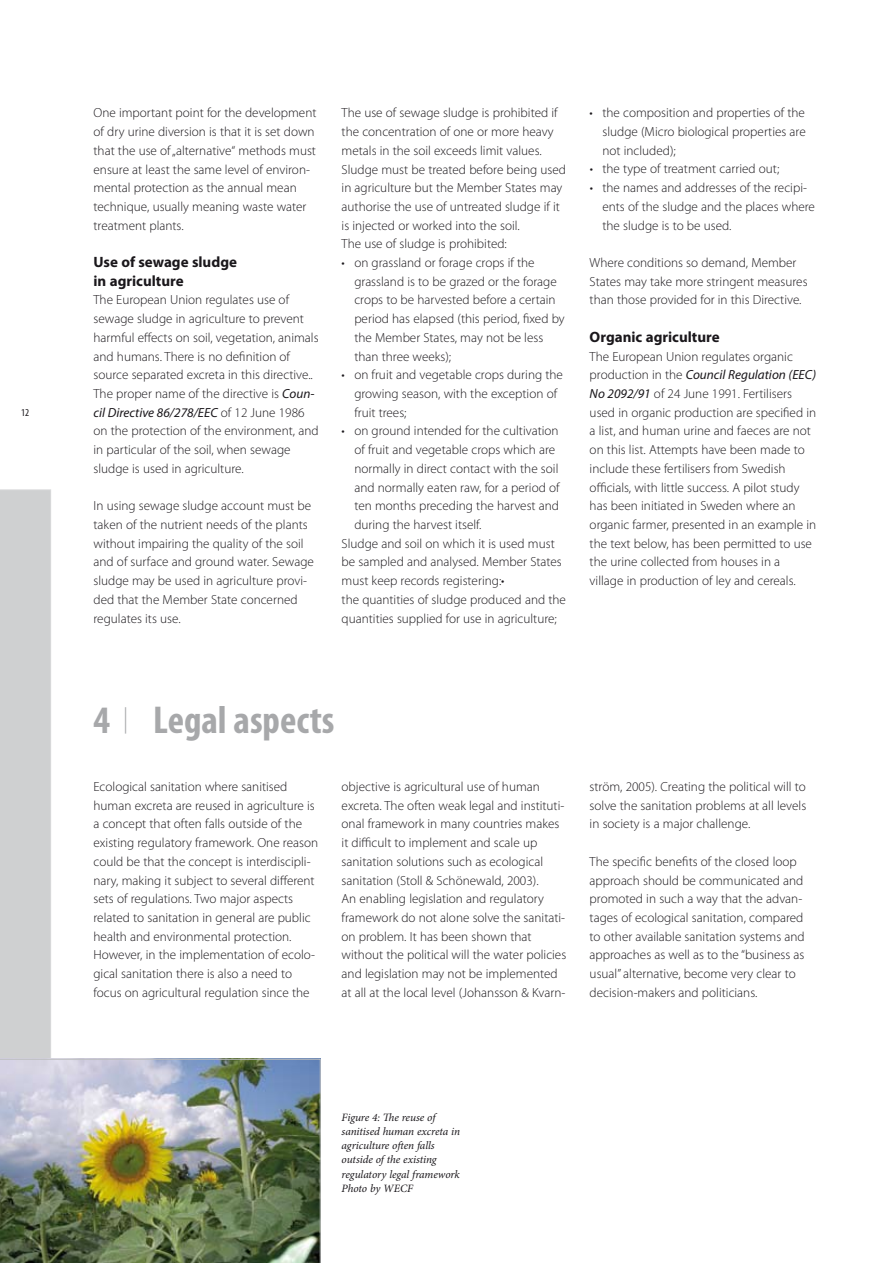
<style>
.page{position:relative;width:893px;height:1263px;background:#fff}
.page>*{position:absolute;margin:0;border:0;box-sizing:border-box;transform-origin:0 0}
.t1{font:700 condensed 39px "Myriad Pro";color:#a7a8aa}
.t2{font:700 15px/18.8px "Myriad Pro";color:#1a171b}
.t3{font:300 13.2px/18.8px "Myriad Pro";color:#1a171b}
.t4{font:italic 11.25px/14.2px "Minion Pro";letter-spacing:-.01em;color:#1a171b}
.t5{font:condensed 10.5px "Myriad Pro";color:#1a171b}
.s1{font-weight:400;font-style:italic}
</style>
<div class="page">
<div style="left:0;top:489px;width:51px;height:570px;background:#cfd0d1"></div>
<img style="left:0;top:1059px;width:321px;height:204px">
<p class="t5" style="left:21px;top:406px;width:10px">12</p>
<p class="t3" style="left:94px;top:103px;width:224px">One important point for the development of dry urine diversion is that it is set down that the use of „alternative“ methods must ensure at least the same level of environ&shy;mental protection as the annual mean technique, usually meaning waste water treatment plants.</p>
<p class="t2" style="left:94px;top:252px;width:145px">Use of sewage sludge in agriculture</p>
<p class="t3" style="left:94px;top:291px;width:227px">The European Union regulates use of sewage sludge in agriculture to prevent harmful effects on soil, vegetation, animals and humans. There is no definition of source separated excreta in this directive..<br>The proper name of the directive is <span class="s1">Coun&shy;cil Directive 86/278/EEC</span> of 12 June 1986 on the protection of the environment, and in particular of the soil, when sewage sludge is used in agriculture.</p>
<p class="t3" style="left:94px;top:496px;width:222px">In using sewage sludge account must be taken of the nutrient needs of the plants without impairing the quality of the soil and of surface and ground water. Sewage sludge may be used in agriculture provi&shy;ded that the Member State concerned regulates its use.</p>
<p class="t3" style="left:342px;top:103px;width:226px">The use of sewage sludge is prohibited if the concentration of one or more heavy metals in the soil exceeds limit values.<br>Sludge must be treated before being used in agriculture but the Member States may authorise the use of untreated sludge if it is injected or worked into the soil.<br>The use of sludge is prohibited:</p>
<p class="t3" style="left:354px;top:253px;width:212px;text-indent:-13px">• on grassland or forage crops if the grassland is to be grazed or the forage crops to be harvested before a certain period has elapsed (this period, fixed by the Member States, may not be less than three weeks);</p>
<p class="t3" style="left:354px;top:365px;width:210px;text-indent:-13px">• on fruit and vegetable crops during the growing season, with the exception of fruit trees;</p>
<p class="t3" style="left:342px;top:422px;width:219px">• on ground intended for the cultivation</p>
<p class="t3" style="left:354px;top:440px;width:202px">of fruit and vegetable crops which are</p>
<p class="t3" style="left:354px;top:459px;width:206px">normally in direct contact with the soil</p>
<p class="t3" style="left:354px;top:478px;width:207px">and normally eaten raw, for a period of</p>
<p class="t3" style="left:354px;top:496px;width:206px">ten months preceding the harvest and</p>
<p class="t3" style="left:354px;top:515px;width:129px">during the harvest itself.</p>
<p class="t3" style="left:342px;top:534px;width:215px">Sludge and soil on which it is used must</p>
<p class="t3" style="left:342px;top:552px;width:222px">be sampled and analysed. Member States</p>
<p class="t3" style="left:342px;top:571px;width:164px">must keep records registering:•</p>
<p class="t3" style="left:342px;top:590px;width:226px">the quantities of sludge produced and the</p>
<p class="t3" style="left:342px;top:609px;width:217px">quantities supplied for use in agriculture;</p>
<p class="t3" style="left:602px;top:103px;width:205px;text-align:justify;text-indent:-13px">• the composition and properties of the sludge (Micro biological properties are not included);</p>
<p class="t3" style="left:590px;top:160px;width:191px">• the type of treatment carried out;</p>
<p class="t3" style="left:602px;top:178px;width:214px;text-indent:-13px">• the names and addresses of the recipi&shy;ents of the sludge and the places where the sludge is to be used.</p>
<p class="t3" style="left:590px;top:253px;width:219px">Where conditions so demand, Member<br>States may take more stringent measures than those provided for in this Directive.</p>
<p class="t2" style="left:590px;top:327px;width:131px">Organic agriculture</p>
<p class="t3" style="left:590px;top:347px;width:228px">The European Union regulates organic production in the <span class="s1">Council Regulation (EEC)<br>No 2092/91</span> of 24 June 1991. Fertilisers used in organic production are specified in a list, and human urine and faeces are not on this list. Attempts have been made to include these fertilisers from Swedish officials, with little success. A pilot study has been initiated in Sweden where an organic farmer, presented in an example in the text below, has been permitted to use the urine collected from houses in a village in production of ley and cereals.</p>
<h1 class="t1" style="left:94px;top:696px;width:242px">4 <sup>|</sup> Legal aspects</h1>
<p class="t3" style="left:94px;top:777px;width:226px">Ecological sanitation where sanitised human excreta are reused in agriculture is a concept that often falls outside of the existing regulatory framework. One reason could be that the concept is interdiscipli&shy;nary, making it subject to several different sets of regulations. Two major aspects related to sanitation in general are public health and environmental protection.<br>However, in the implementation of ecolo&shy;gical sanitation there is also a need to focus on agricultural regulation since the</p>
<p class="t3" style="left:342px;top:777px;width:226px">objective is agricultural use of human excreta. The often weak legal and instituti&shy;onal framework in many countries makes it difficult to implement and scale up sanitation solutions such as ecological sanitation (Stoll &amp; Schönewald, 2003).<br>An enabling legislation and regulatory framework do not alone solve the sanitati&shy;on problem. It has been shown that without the political will the water policies and legislation may not be implemented at all at the local level (Johansson &amp; Kvarn-</p>
<p class="t3" style="left:590px;top:777px;width:218px;text-align:justify">ström, 2005). Creating the political will to solve the sanitation problems at all levels in society is a major challenge.</p>
<p class="t3" style="left:590px;top:852px;width:217px">The specific benefits of the closed loop approach should be communicated and promoted in such a way that the advan&shy;tages of ecological sanitation, compared to other available sanitation systems and approaches as well as to the “business as usual” alternative, become very clear to decision-makers and politicians.</p>
<p class="t4" style="left:342px;top:1110px;width:120px">Figure 4: The reuse of sanitised human excreta in agriculture often falls outside of the existing regulatory legal framework<br>Photo by WECF</p>
</div>
